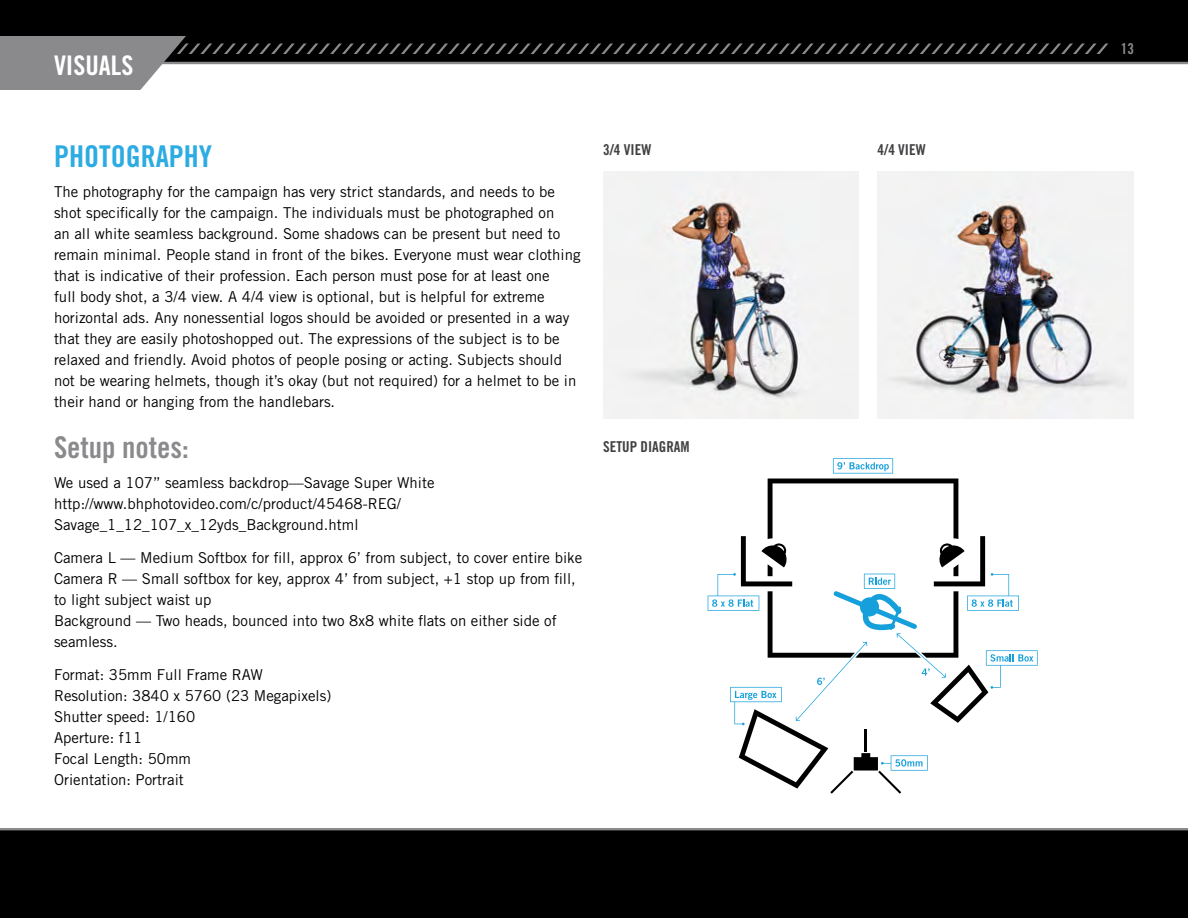
<style>
.page{position:relative;width:1188px;height:918px;background:#fff}
.page>*{position:absolute;margin:0;border:0;box-sizing:border-box;transform-origin:0 0}
.t1{font:30px "Trade Gothic Bold Cond Twenty";color:#2cace2}
.t2{font:30px "Trade Gothic Bold Cond Twenty";color:#8a8a8d}
.t3{font:27px "Trade Gothic Bold Cond Twenty";color:#fff}
.t4{font:15px/21px "Trade Gothic";color:#000}
.t5{font:15px "Trade Gothic Bold Cond Twenty";color:#414042}
.t6{font:15px "Trade Gothic Bold Cond Twenty";color:#8a8a8d}
</style>
<div class="page">
<div style="left:0;top:828px;width:1188px;height:90px;background:#000"></div>
<hr style="left:0;top:828px;width:1188px;height:2px;background:#8a8a8d">
<div style="left:0;top:0;width:1188px;height:63px;background:#000"></div>
<hr style="left:0;top:62px;width:1188px;height:2px;background:#8a8a8d">
<svg style="left:0;top:36px;width:1108px;height:54px"></svg>
<img style="left:878px;top:172px;width:255px;height:247px">
<img style="left:603px;top:172px;width:256px;height:247px">
<svg style="left:708px;top:458px;width:330px;height:336px"></svg>
<h2 class="t3" style="left:54px;top:49px;width:81px">VISUALS</h2>
<h1 class="t1" style="left:54px;top:138px;width:160px">PHOTOGRAPHY</h1>
<p class="t4" style="left:54px;top:181px;width:528px">The photography for the campaign has very strict standards, and needs to be shot specifically for the campaign. The individuals must be photographed on<br>an all white seamless background. Some shadows can be present but need to remain minimal. People stand in front of the bikes. Everyone must wear clothing that is indicative of their profession. Each person must pose for at least one<br>full body shot, a 3/4 view. A 4/4 view is optional, but is helpful for extreme horizontal ads. Any nonessential logos should be avoided or presented in a way that they are easily photoshopped out. The expressions of the subject is to be relaxed and friendly. Avoid photos of people posing or acting. Subjects should not be wearing helmets, though it’s okay (but not required) for a helmet to be in their hand or hanging from the handlebars.</p>
<h1 class="t2" style="left:54px;top:429px;width:136px">Setup notes:</h1>
<p class="t4" style="left:54px;top:472px;width:382px">We used a 107” seamless backdrop—Savage Super White http://www.bhphotovideo.com/c/product/45468-REG/<br>Savage_1_12_107_x_12yds_Background.html</p>
<p class="t4" style="left:54px;top:547px;width:530px">Camera L — Medium Softbox for fill, approx 6’ from subject, to cover entire bike Camera R — Small softbox for key, approx 4’ from subject, +1 stop up from fill, to light subject waist up<br>Background — Two heads, bounced into two 8x8 white flats on either side of seamless.</p>
<p class="t4" style="left:54px;top:664px;width:279px">Format: 35mm Full Frame RAW<br>Resolution: 3840 x 5760 (23 Megapixels)<br>Shutter speed: 1/160<br>Aperture: f11<br>Focal Length: 50mm<br>Orientation: Portrait</p>
<p class="t5" style="left:603px;top:141px;width:50px">3/4 VIEW</p>
<p class="t5" style="left:878px;top:141px;width:50px">4/4 VIEW</p>
<p class="t5" style="left:603px;top:437px;width:88px">SETUP DIAGRAM</p>
<p class="t6" style="left:1121px;top:40px;width:15px">13</p>
</div>
